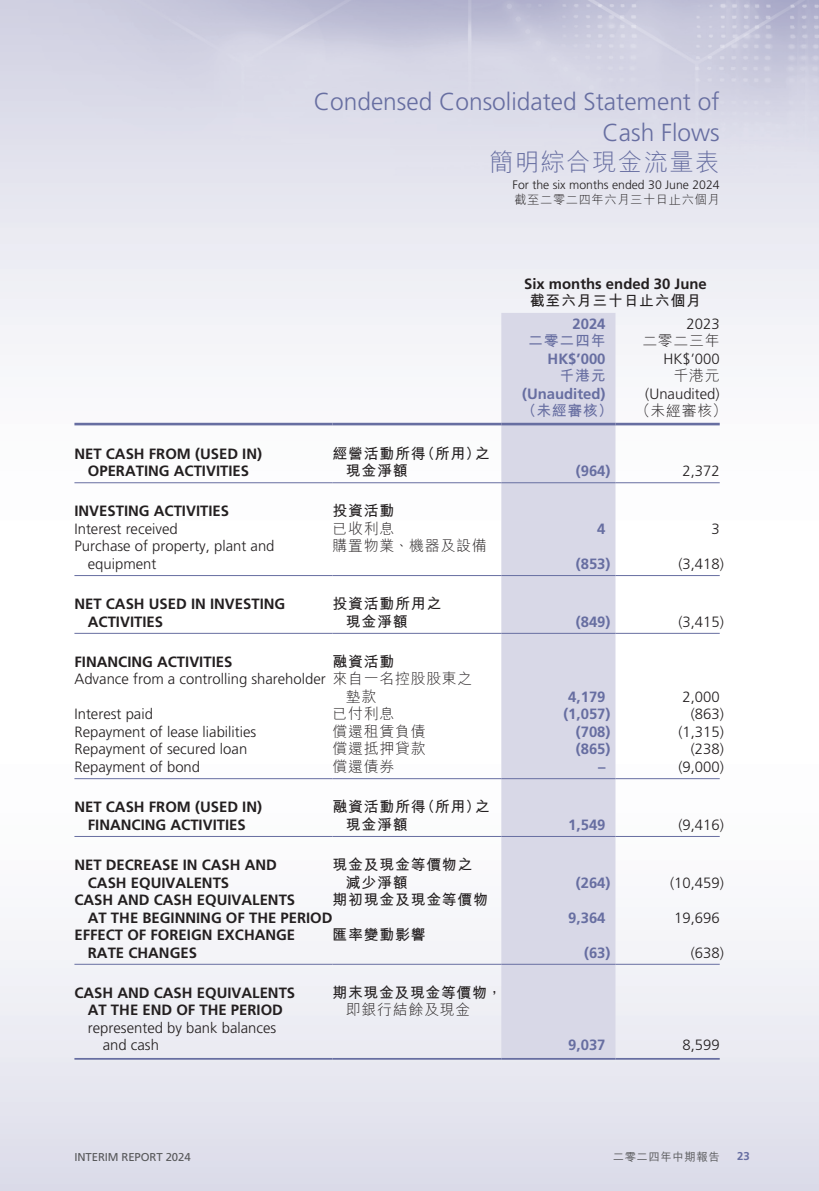
<style>
.page{position:relative;width:819px;height:1191px;background:#fff}
.page>*{position:absolute;margin:0;border:0;box-sizing:border-box;transform-origin:0 0}
.t1{font:300 24.5px/31.5px "Frutiger LT Std";color:#676ea1;text-align:right}
.t2{font:300 24.5px "M Hei HK";letter-spacing:.05em;color:#676ea1}
._50_Table_txt{font:700 14.88px/17.5px "Frutiger LT Std";color:#231f20}
._50_Table_txt-2{font:300 14.88px/17.5px "Frutiger LT Std";color:#231f20}
._50_Table_txt-3{font:700 14.88px/17.5px "M Hei HK";letter-spacing:.05em;color:#231f20}
._50_Table_txt-4{font:700 14.88px "Frutiger LT Std";color:#676ea1}
._50_Table_txt-5{font:300 14.88px/17.5px "M Hei HK";letter-spacing:.05em;color:#231f20}
._50_Table_txt-6{font:700 14.88px "M Hei HK";letter-spacing:.05em;color:#676ea1}
.t3{font:300 12.25px "Frutiger LT Std";color:#231f20}
.t4{font:300 12.25px "M Hei HK";letter-spacing:.05em;color:#231f20}
._00_txt{font:11.38px "Frutiger LT Std";letter-spacing:-.01em;color:#57585a}
._00_txt-2{font:500 11.38px "M Hei HK";letter-spacing:.05em;color:#57585a}
.t5{font:700 11.38px "Frutiger LT Std";color:#676ea1}
.s1{font-weight:300}
</style>
<div class="page">
<div style="left:501px;top:313px;width:114px;height:745px;background:#d8d8e7"></div>
<hr style="left:74px;top:423px;width:258px;height:2px;background:#676ea1">
<hr style="left:332px;top:423px;width:169px;height:2px;background:#676ea1">
<hr style="left:501px;top:423px;width:114px;height:2px;background:#676ea1">
<hr style="left:615px;top:423px;width:104px;height:2px;background:#676ea1">
<hr style="left:74px;top:482px;width:258px;height:1px;background:#676ea1">
<hr style="left:332px;top:482px;width:169px;height:1px;background:#676ea1">
<hr style="left:501px;top:482px;width:114px;height:1px;background:#676ea1">
<hr style="left:615px;top:482px;width:104px;height:1px;background:#676ea1">
<hr style="left:74px;top:575px;width:258px;height:1px;background:#676ea1">
<hr style="left:332px;top:575px;width:169px;height:1px;background:#676ea1">
<hr style="left:501px;top:575px;width:114px;height:1px;background:#676ea1">
<hr style="left:615px;top:575px;width:104px;height:1px;background:#676ea1">
<hr style="left:74px;top:633px;width:258px;height:1px;background:#676ea1">
<hr style="left:332px;top:633px;width:169px;height:1px;background:#676ea1">
<hr style="left:501px;top:633px;width:114px;height:1px;background:#676ea1">
<hr style="left:615px;top:633px;width:104px;height:1px;background:#676ea1">
<hr style="left:74px;top:778px;width:258px;height:1px;background:#676ea1">
<hr style="left:332px;top:778px;width:169px;height:1px;background:#676ea1">
<hr style="left:501px;top:778px;width:114px;height:1px;background:#676ea1">
<hr style="left:615px;top:778px;width:104px;height:1px;background:#676ea1">
<hr style="left:74px;top:836px;width:258px;height:1px;background:#676ea1">
<hr style="left:332px;top:836px;width:169px;height:1px;background:#676ea1">
<hr style="left:501px;top:836px;width:114px;height:1px;background:#676ea1">
<hr style="left:615px;top:836px;width:104px;height:1px;background:#676ea1">
<hr style="left:74px;top:963px;width:258px;height:1px;background:#676ea1">
<hr style="left:332px;top:963px;width:169px;height:1px;background:#676ea1">
<hr style="left:501px;top:963px;width:114px;height:1px;background:#676ea1">
<hr style="left:615px;top:963px;width:104px;height:1px;background:#676ea1">
<hr style="left:74px;top:1058px;width:258px;height:1px;background:#676ea1">
<hr style="left:332px;top:1058px;width:169px;height:1px;background:#676ea1">
<hr style="left:501px;top:1058px;width:114px;height:1px;background:#676ea1">
<hr style="left:615px;top:1058px;width:104px;height:1px;background:#676ea1">
<p class="t1" style="left:314px;top:86px;width:407px">Condensed Consolidated Statement of<br>Cash Flows</p>
<p class="t2" style="left:489px;top:149px;width:232px">簡明綜合現金流量表</p>
<p class="t3" style="left:512px;top:178px;width:208px">For the six months ended 30 June 2024</p>
<p class="t4" style="left:514px;top:194px;width:207px">截至二零二四年六月三十日止六個月</p>
<p class="_50_Table_txt" style="left:74px;top:445px;width:189px;text-align:center">NET CASH FROM (USED IN)<br>OPERATING ACTIVITIES</p>
<p class="_50_Table_txt-3" style="left:346px;top:443px;width:145px;text-indent:-13px">經營活動所得（所用）之現金淨額</p>
<p class="_50_Table_txt" style="left:524px;top:275px;width:184px">Six months ended 30 June</p>
<p class="_50_Table_txt-3" style="left:530px;top:290px;width:173px">截至六月三十日止六個月</p>
<p class="_50_Table_txt-4" style="left:572px;top:314px;width:35px">2024</p>
<p class="_50_Table_txt-2" style="left:686px;top:315px;width:35px">2023</p>
<p class="_50_Table_txt-6" style="left:528px;top:330px;width:79px">二零二四年</p>
<p class="_50_Table_txt-5" style="left:642px;top:331px;width:79px">二零二三年</p>
<p class="_50_Table_txt-4" style="left:547px;top:349px;width:59px">HK$’000</p>
<p class="_50_Table_txt-2" style="left:663px;top:350px;width:58px">HK$’000</p>
<p class="_50_Table_txt-6" style="left:559px;top:365px;width:48px">千港元</p>
<p class="_50_Table_txt-5" style="left:673px;top:366px;width:48px">千港元</p>
<p class="_50_Table_txt-4" style="left:522px;top:384px;width:85px">(Unaudited)</p>
<p class="_50_Table_txt-2" style="left:645px;top:385px;width:76px">(Unaudited)</p>
<p class="_50_Table_txt-6" style="left:521px;top:400px;width:93px">（未經審核）</p>
<p class="_50_Table_txt-5" style="left:635px;top:401px;width:93px">（未經審核）</p>
<p class="_50_Table_txt-4" style="left:575px;top:462px;width:36px">(964)</p>
<p class="_50_Table_txt-2" style="left:682px;top:462px;width:39px">2,372</p>
<p class="_50_Table_txt" style="left:74px;top:502px;width:156px">INVESTING ACTIVITIES</p>
<p class="_50_Table_txt-3" style="left:332px;top:501px;width:63px">投資活動</p>
<p class="_50_Table_txt-2" style="left:74px;top:520px;width:105px">Interest received</p>
<p class="_50_Table_txt-5" style="left:332px;top:519px;width:63px">已收利息</p>
<p class="_50_Table_txt-4" style="left:597px;top:520px;width:10px">4</p>
<p class="_50_Table_txt-2" style="left:711px;top:520px;width:10px">3</p>
<p class="_50_Table_txt-2" style="left:88px;top:537px;width:188px;text-indent:-13px">Purchase of property, plant and equipment</p>
<p class="_50_Table_txt-5" style="left:332px;top:537px;width:155px">購置物業、機器及設備</p>
<p class="_50_Table_txt-4" style="left:575px;top:555px;width:36px">(853)</p>
<p class="_50_Table_txt-2" style="left:678px;top:555px;width:47px">(3,418)</p>
<p class="_50_Table_txt" style="left:88px;top:595px;width:199px;text-indent:-13px">NET CASH USED IN INVESTING<br>ACTIVITIES</p>
<p class="_50_Table_txt-3" style="left:346px;top:593px;width:97px;text-indent:-13px">投資活動所用之現金淨額</p>
<p class="_50_Table_txt" style="left:74px;top:653px;width:159px">FINANCING ACTIVITIES</p>
<p class="_50_Table_txt-3" style="left:332px;top:651px;width:63px">融資活動</p>
<p class="_50_Table_txt-2" style="left:74px;top:670px;width:253px">Advance from a controlling shareholder</p>
<p class="_50_Table_txt-5" style="left:346px;top:670px;width:128px;text-indent:-13px">來自一名控股股東之墊款</p>
<p class="_50_Table_txt-4" style="left:575px;top:612px;width:36px">(849)</p>
<p class="_50_Table_txt-2" style="left:678px;top:613px;width:47px">(3,415)</p>
<p class="_50_Table_txt-4" style="left:568px;top:688px;width:39px">4,179</p>
<p class="_50_Table_txt-2" style="left:682px;top:688px;width:39px">2,000</p>
<p class="_50_Table_txt-2" style="left:74px;top:705px;width:80px">Interest paid</p>
<p class="_50_Table_txt-5" style="left:332px;top:705px;width:63px">已付利息</p>
<p class="_50_Table_txt-4" style="left:563px;top:705px;width:49px">(1,057)</p>
<p class="_50_Table_txt-2" style="left:690px;top:705px;width:35px">(863)</p>
<p class="_50_Table_txt-2" style="left:74px;top:723px;width:183px">Repayment of lease liabilities</p>
<p class="_50_Table_txt-5" style="left:332px;top:722px;width:94px">償還租賃負債</p>
<p class="_50_Table_txt-4" style="left:575px;top:723px;width:36px">(708)</p>
<p class="_50_Table_txt-2" style="left:678px;top:723px;width:47px">(1,315)</p>
<p class="_50_Table_txt-2" style="left:74px;top:740px;width:174px">Repayment of secured loan</p>
<p class="_50_Table_txt-5" style="left:332px;top:740px;width:94px">償還抵押貸款</p>
<p class="_50_Table_txt-4" style="left:575px;top:740px;width:36px">(865)</p>
<p class="_50_Table_txt-2" style="left:690px;top:740px;width:35px">(238)</p>
<p class="_50_Table_txt-2" style="left:74px;top:758px;width:127px">Repayment of bond</p>
<p class="_50_Table_txt-5" style="left:332px;top:757px;width:63px">償還債券</p>
<p class="_50_Table_txt-4" style="left:598px;top:758px;width:9px">–</p>
<p class="_50_Table_txt-2" style="left:678px;top:758px;width:47px">(9,000)</p>
<p class="_50_Table_txt" style="left:74px;top:798px;width:189px;text-align:center">NET CASH FROM (USED IN)<br>FINANCING ACTIVITIES</p>
<p class="_50_Table_txt-3" style="left:346px;top:796px;width:145px;text-indent:-13px">融資活動所得（所用）之現金淨額</p>
<p class="_50_Table_txt-4" style="left:568px;top:816px;width:39px">1,549</p>
<p class="_50_Table_txt-2" style="left:678px;top:816px;width:47px">(9,416)</p>
<p class="_50_Table_txt" style="left:88px;top:856px;width:191px;text-indent:-13px">NET DECREASE IN CASH AND<br>CASH EQUIVALENTS</p>
<p class="_50_Table_txt-3" style="left:346px;top:854px;width:128px;text-indent:-13px">現金及現金等價物之減少淨額</p>
<p class="_50_Table_txt" style="left:88px;top:891px;width:246px;text-indent:-13px">CASH AND CASH EQUIVALENTS<br>AT THE BEGINNING OF THE PERIOD</p>
<p class="_50_Table_txt-3" style="left:332px;top:889px;width:157px">期初現金及現金等價物</p>
<p class="_50_Table_txt" style="left:88px;top:926px;width:209px;text-indent:-13px">EFFECT OF FOREIGN EXCHANGE<br>RATE CHANGES</p>
<p class="_50_Table_txt-3" style="left:332px;top:924px;width:94px">匯率變動影響</p>
<p class="_50_Table_txt" style="left:74px;top:984px;width:222px">CASH AND CASH EQUIVALENTS</p>
<p class="_50_Table_txt" style="left:88px;top:1001px;width:197px">AT THE END OF THE PERIOD</p>
<p class="_50_Table_txt-2" style="left:88px;top:1019px;width:190px">represented by bank balances</p>
<p class="_50_Table_txt-2" style="left:103px;top:1036px;width:58px">and cash</p>
<p class="_50_Table_txt-3" style="left:346px;top:982px;width:157px;text-indent:-13px">期末現金及現金等價物，<span class="s1">即銀行結餘及現金</span></p>
<p class="_50_Table_txt-4" style="left:575px;top:873px;width:36px">(264)</p>
<p class="_50_Table_txt-2" style="left:670px;top:874px;width:55px">(10,459)</p>
<p class="_50_Table_txt-4" style="left:568px;top:908px;width:39px">9,364</p>
<p class="_50_Table_txt-2" style="left:674px;top:909px;width:47px">19,696</p>
<p class="_50_Table_txt-4" style="left:584px;top:943px;width:28px">(63)</p>
<p class="_50_Table_txt-2" style="left:690px;top:944px;width:35px">(638)</p>
<p class="_50_Table_txt-4" style="left:568px;top:1036px;width:39px">9,037</p>
<p class="_50_Table_txt-2" style="left:682px;top:1036px;width:39px">8,599</p>
<p class="_00_txt" style="left:74px;top:1150px;width:118px">INTERIM REPORT 2024</p>
<p class="_00_txt-2" style="left:612px;top:1148px;width:108px">二零二四年中期報告</p>
<p class="t5" style="left:737px;top:1149px;width:14px">23</p>
</div>
